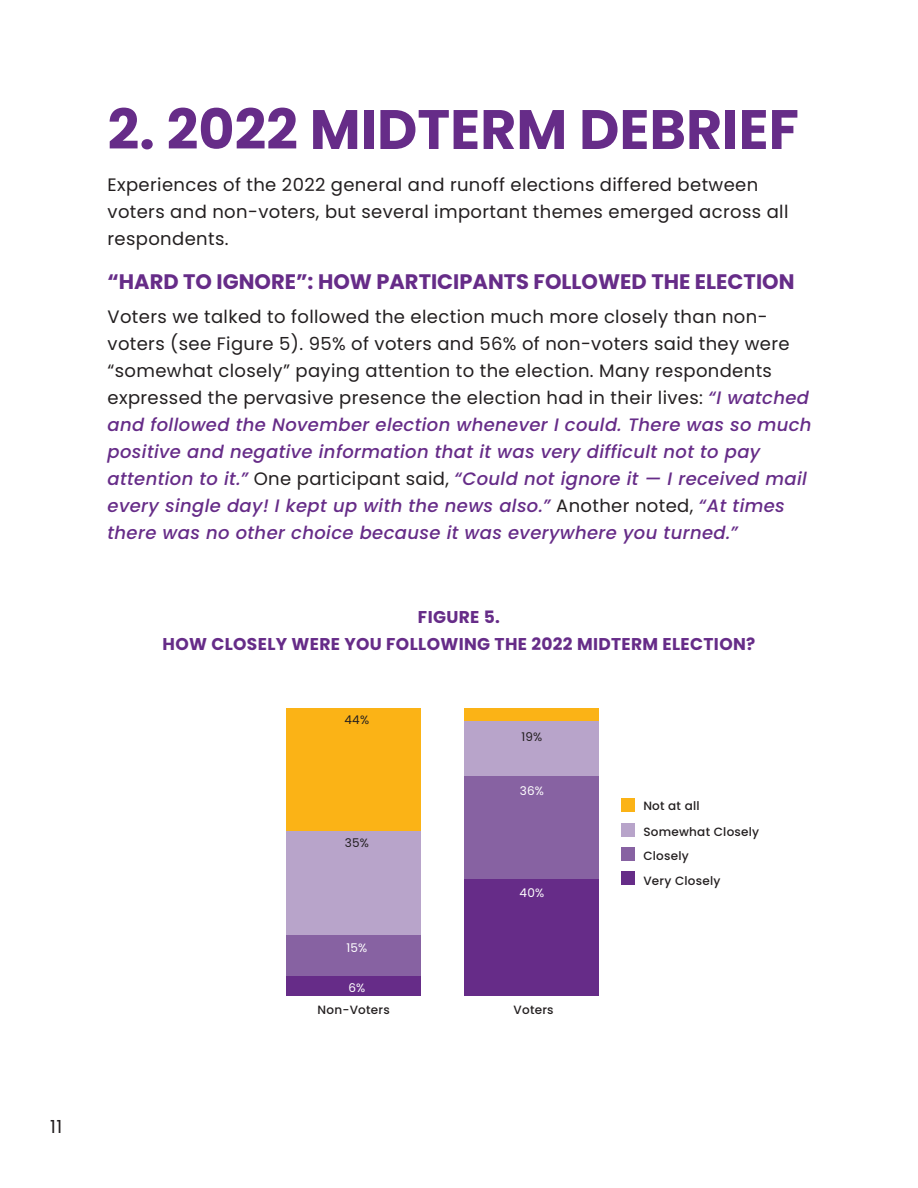
<style>
.page{position:relative;width:918px;height:1188px;background:#fff}
.page>*{position:absolute;margin:0;border:0;box-sizing:border-box;transform-origin:0 0}
.t1{font:700 55.5px "Poppins";color:#662c88}
.t2{font:700 21px "Poppins";color:#662c88}
.t3{font:italic 500 18px/27px "Poppins";letter-spacing:.02em;color:#662c88}
.t4{font:18px/27px "Poppins";letter-spacing:.02em;color:#231f20}
.t5{font:700 17.1px/27px "Poppins";letter-spacing:.02em;color:#662c88;text-align:center}
.t6{font:500 12px/26.1px "Poppins";letter-spacing:.02em;color:#231f20}
.t7{font:12px "Poppins";color:#fff}
.t8{font:12px "Poppins";color:#231f20}
.s1{font-weight:400;font-style:normal;color:#231f20}
</style>
<div class="page">
<div style="left:286px;top:708px;width:135px;height:124px;background:#fbb316"></div>
<div style="left:286px;top:832px;width:135px;height:103px;background:#b8a4ca"></div>
<div style="left:286px;top:935px;width:135px;height:41px;background:#8762a2"></div>
<div style="left:286px;top:976px;width:135px;height:20px;background:#662c88"></div>
<div style="left:464px;top:708px;width:135px;height:20px;background:#fbb316"></div>
<div style="left:464px;top:873px;width:135px;height:123px;background:#662c88"></div>
<div style="left:464px;top:776px;width:135px;height:103px;background:#8762a2"></div>
<div style="left:464px;top:721px;width:135px;height:55px;background:#b8a4ca"></div>
<div style="left:621px;top:798px;width:14px;height:14px;background:#fbb316"></div>
<div style="left:621px;top:823px;width:14px;height:13px;background:#b8a4ca"></div>
<div style="left:621px;top:847px;width:14px;height:14px;background:#8762a2"></div>
<div style="left:621px;top:872px;width:14px;height:13px;background:#662c88"></div>
<p class="t4" style="left:50px;top:1114px;width:13px">11</p>
<h1 class="t1" style="left:108px;top:97px;width:693px">2. 2022 MIDTERM DEBRIEF</h1>
<p class="t4" style="left:108px;top:172px;width:682px">Experiences of the 2022 general and runoff elections differed between voters and non-voters, but several important themes emerged across all respondents.</p>
<p class="t2" style="left:108px;top:269px;width:689px">“HARD TO IGNORE”: HOW PARTICIPANTS FOLLOWED THE ELECTION</p>
<p class="t3" style="left:108px;top:303px;width:706px"><span class="s1">Voters we talked to followed the election much more closely than non&shy;voters (see Figure 5). 95% of voters and 56% of non-voters said they were “somewhat closely” paying attention to the election. Many respondents expressed the pervasive presence the election had in their lives:</span> “I watched and followed the November election whenever I could. There was so much positive and negative information that it was very difficult not to pay attention to it.” <span class="s1">One participant said,</span> “Could not ignore it — I received mail every single day! I kept up with the news also.” <span class="s1">Another noted,</span> “At times there was no other choice because it was everywhere you turned.”</p>
<p class="t5" style="left:163px;top:603px;width:594px">FIGURE 5.<br>HOW CLOSELY WERE YOU FOLLOWING THE 2022 MIDTERM ELECTION?</p>
<p class="t8" style="left:344px;top:713px;width:26px">44%</p>
<p class="t8" style="left:345px;top:836px;width:26px">35%</p>
<p class="t7" style="left:346px;top:941px;width:22px">15%</p>
<p class="t7" style="left:348px;top:981px;width:18px">6%</p>
<p class="t6" style="left:318px;top:997px;width:74px">Non-Voters</p>
<p class="t8" style="left:521px;top:729px;width:22px">19%</p>
<p class="t7" style="left:520px;top:784px;width:26px">36%</p>
<p class="t7" style="left:520px;top:886px;width:26px">40%</p>
<p class="t6" style="left:514px;top:997px;width:42px">Voters</p>
<p class="t6" style="left:643px;top:793px;width:117px">Not at all<br>Somewhat Closely</p>
<p class="t6" style="left:643px;top:844px;width:79px;line-height:24.5px">Closely<br>Very Closely</p>
</div>
